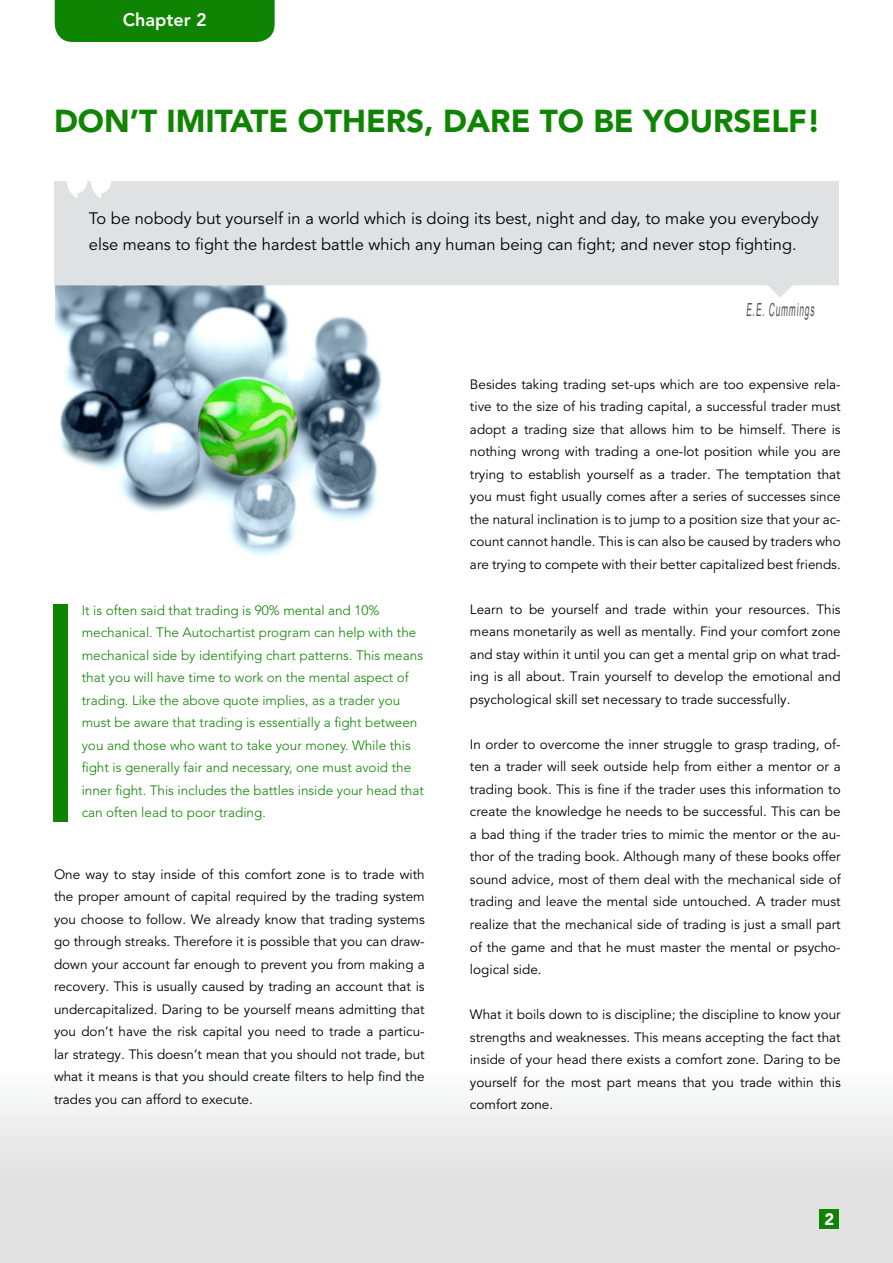
<style>
.page{position:relative;width:893px;height:1263px;background:#fff}
.page>*{position:absolute;margin:0;border:0;box-sizing:border-box;transform-origin:0 0}
.t1{font:900 31.5px "Avenir LT Std";color:#0f8402}
.t2{font:18px "Arial";color:#505150;scale:.46 1}
.t3{font:800 18px "Avenir LT Std";color:#fff}
.t4{font:16.5px/25.5px "Avenir LT Std";color:#000}
.t5{font:900 16.5px "Avenir LT Std";color:#fff}
.t6{font:13.5px/22.5px "Avenir LT Std";color:#000;text-align:justify}
.t7{font:300 13.5px/22.5px "Avenir LT Std";color:#0f8402}
</style>
<div class="page">
<div style="left:0;top:946px;width:893px;height:317px;background:linear-gradient(to bottom,#fff,#dedddd)"></div>
<img style="left:56px;top:285px;width:369px;height:272px">
<div style="left:55px;top:0;width:220px;height:42px;background:#0f8402"></div>
<div style="left:53px;top:604px;width:15px;height:217px;background:#0f8402"></div>
<div style="left:54px;top:181px;width:785px;height:104px;background:#e0e1e2"></div>
<svg style="left:67px;top:181px;width:44px;height:17px"></svg>
<svg style="left:766px;top:282px;width:28px;height:16px"></svg>
<div style="left:820px;top:1209px;width:19px;height:19px;background:#0f8402"></div>
<h2 class="t3" style="left:123px;top:9px;width:85px">Chapter 2</h2>
<h1 class="t1" style="left:54px;top:102px;width:768px">DON’T IMITATE OTHERS, DARE TO BE YOURSELF!</h1>
<p class="t4" style="left:89px;top:206px;width:731px">To be nobody but yourself in a world which is doing its best, night and day, to make you everybody else means to fight the hardest battle which any human being can fight; and never stop fighting.</p>
<p class="t7" style="left:82px;top:599px;width:344px">It is often said that trading is 90% mental and 10% mechanical. The Autochartist program can help with the mechanical side by identifying chart patterns. This means that you will have time to work on the mental aspect of trading. Like the above quote implies, as a trader you must be aware that trading is essentially a fight between you and those who want to take your money. While this fight is generally fair and necessary, one must avoid the inner fight. This includes the battles inside your head that can often lead to poor trading.</p>
<p class="t6" style="left:54px;top:863px;width:372px">One way to stay inside of this comfort zone is to trade with the proper amount of capital required by the trading system you choose to follow. We already know that trading systems go through streaks. Therefore it is possible that you can draw&shy;down your account far enough to prevent you from making a recovery. This is usually caused by trading an account that is undercapitalized. Daring to be yourself means admitting that you don’t have the risk capital you need to trade a particu&shy;lar strategy. This doesn’t mean that you should not trade, but what it means is that you should create filters to help find the trades you can afford to execute.</p>
<h2 class="t2" style="left:746px;top:298px;width:154px">E.E. Cummings</h2>
<p class="t6" style="left:470px;top:373px;width:372px">Besides taking trading set-ups which are too expensive rela&shy;tive to the size of his trading capital, a successful trader must adopt a trading size that allows him to be himself. There is nothing wrong with trading a one-lot position while you are trying to establish yourself as a trader. The temptation that you must fight usually comes after a series of successes since the natural inclination is to jump to a position size that your ac&shy;count cannot handle. This is can also be caused by traders who are trying to compete with their better capitalized best friends.</p>
<p class="t6" style="left:470px;top:598px;width:372px">Learn to be yourself and trade within your resources. This means monetarily as well as mentally. Find your comfort zone and stay within it until you can get a mental grip on what trad&shy;ing is all about. Train yourself to develop the emotional and psychological skill set necessary to trade successfully.</p>
<p class="t6" style="left:470px;top:733px;width:372px">In order to overcome the inner struggle to grasp trading, of&shy;ten a trader will seek outside help from either a mentor or a trading book. This is fine if the trader uses this information to create the knowledge he needs to be successful. This can be a bad thing if the trader tries to mimic the mentor or the au&shy;thor of the trading book. Although many of these books offer sound advice, most of them deal with the mechanical side of trading and leave the mental side untouched. A trader must realize that the mechanical side of trading is just a small part of the game and that he must master the mental or psycho&shy;logical side.</p>
<p class="t6" style="left:470px;top:1003px;width:372px">What it boils down to is discipline; the discipline to know your strengths and weaknesses. This means accepting the fact that inside of your head there exists a comfort zone. Daring to be yourself for the most part means that you trade within this comfort zone.</p>
<p class="t5" style="left:825px;top:1209px;width:11px">2</p>
</div>
